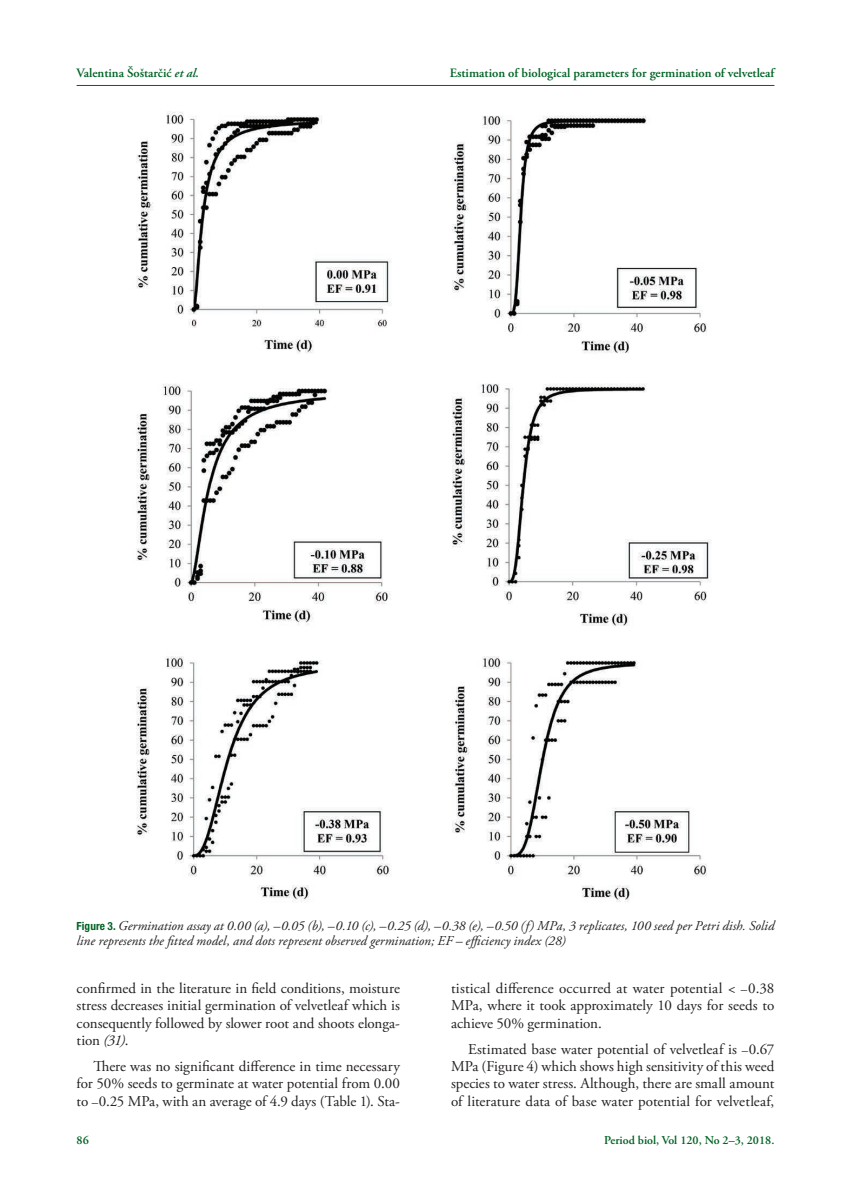
<style>
.page{position:relative;width:851px;height:1191px;background:#fff}
.page>*{position:absolute;margin:0;border:0;box-sizing:border-box;transform-origin:0 0}
.t1{font:15px/17.4px "Adobe Garamond Pro";color:#231f20;text-align:justify}
.t2{font:italic 13.5px/15.9px "Adobe Garamond Pro";letter-spacing:.005em;color:#231f20}
.t3{font:600 12.75px "Adobe Garamond Pro";color:#006224}
.t4{font:600 12px "Adobe Garamond Pro";color:#006224}
.s1{font-style:italic}
.s2{font-family:"Helvetica Neue LT Pro";font-weight:700;font-style:normal;font-stretch:condensed;font-size:11.25px;color:#006224}
.s3{font-size:12.75px}
</style>
<div class="page">
<hr style="left:77px;top:85px;width:697px;height:1px;background:#006224">
<img style="left:136px;top:111px;width:576px;height:791px">
<p class="t3" style="left:77px;top:65px;width:124px">Valentina Šoštarčić <span class="s1">et al.</span></p>
<p class="t3" style="left:449px;top:65px;width:326px">Estimation of biological parameters for germination of velvetleaf</p>
<p class="t2" style="left:77px;top:917px;width:699px"><span class="s2">Figure 3.</span> Germination assay at 0.00 (a), –0.05 (b), –0.10 (c), –0.25 (d), –0.38 (e), –0.50 (f) MPa, 3 replicates, 100 seed per Petri dish. Solid line represents the fitted model, and dots represent observed germination; EF – efficiency index (28)</p>
<p class="t1" style="left:77px;top:980px;width:325px">confirmed in the literature in field conditions, moisture stress decreases initial germination of velvetleaf which is consequently followed by slower root and shoots elonga&shy;tion <span class="s1">(31)</span>.</p>
<p class="t1" style="left:77px;top:1058px;width:325px;text-indent:17px">There was no significant difference in time necessary for 50% seeds to germinate at water potential from 0.00 to <span class="s3">–</span>0.25 MPa, with an average of 4.9 days (Table 1). Sta-</p>
<p class="t1" style="left:451px;top:980px;width:325px">tistical difference occurred at water potential &lt; <span class="s3">–</span>0.38<br>MPa, where it took approximately 10 days for seeds to achieve 50% germination.</p>
<p class="t1" style="left:451px;top:1040px;width:325px;text-indent:17px">Estimated base water potential of velvetleaf is <span class="s3">–</span>0.67<br>MPa (Figure 4) which shows high sensitivity of this weed species to water stress. Although, there are small amount of literature data of base water potential for velvetleaf,</p>
<p class="t4" style="left:77px;top:1133px;width:14px">86</p>
<p class="t4" style="left:604px;top:1133px;width:172px">Period biol, Vol 120, No 2–3, 2018.</p>
</div>
